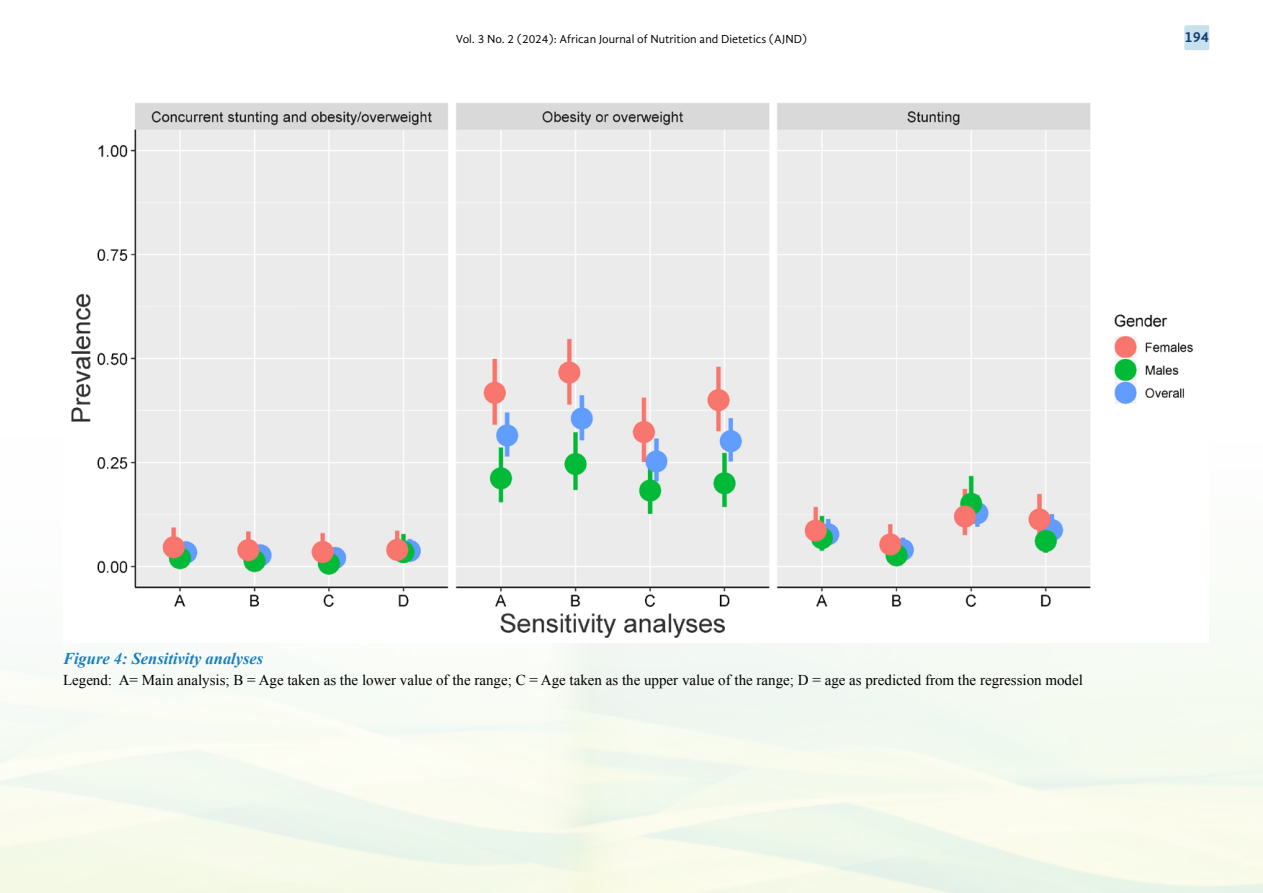
<style>
.page{position:relative;width:1263px;height:893px;background:#fff}
.page>*{position:absolute;margin:0;border:0;box-sizing:border-box;transform-origin:0 0}
.t1{font:italic 700 16.5px "Times New Roman";color:#1580c2}
.t2{font:15px "Times New Roman";color:#000}
.t3{font:700 15px "Gandhi Sans";color:#183f78}
.t4{font:12px "Gandhi Sans";color:#000}
</style>
<div class="page">
<div style="left:1184px;top:25px;width:25px;height:25px;background:#c7e2ed;border-radius:2px"></div>
<img style="left:70px;top:103px;width:1138px;height:539px">
<p class="t4" style="left:456px;top:32px;width:353px">Vol. 3 No. 2 (2024): African Journal of Nutrition and Dietetics (AJND)</p>
<p class="t3" style="left:1184px;top:28px;width:26px">194</p>
<p class="t1" style="left:63px;top:646px;width:202px">Figure 4: Sensitivity analyses</p>
<p class="t2" style="left:63px;top:670px;width:1021px">Legend: A= Main analysis; B = Age taken as the lower value of the range; C = Age taken as the upper value of the range; D = age as predicted from the regression model</p>
</div>
